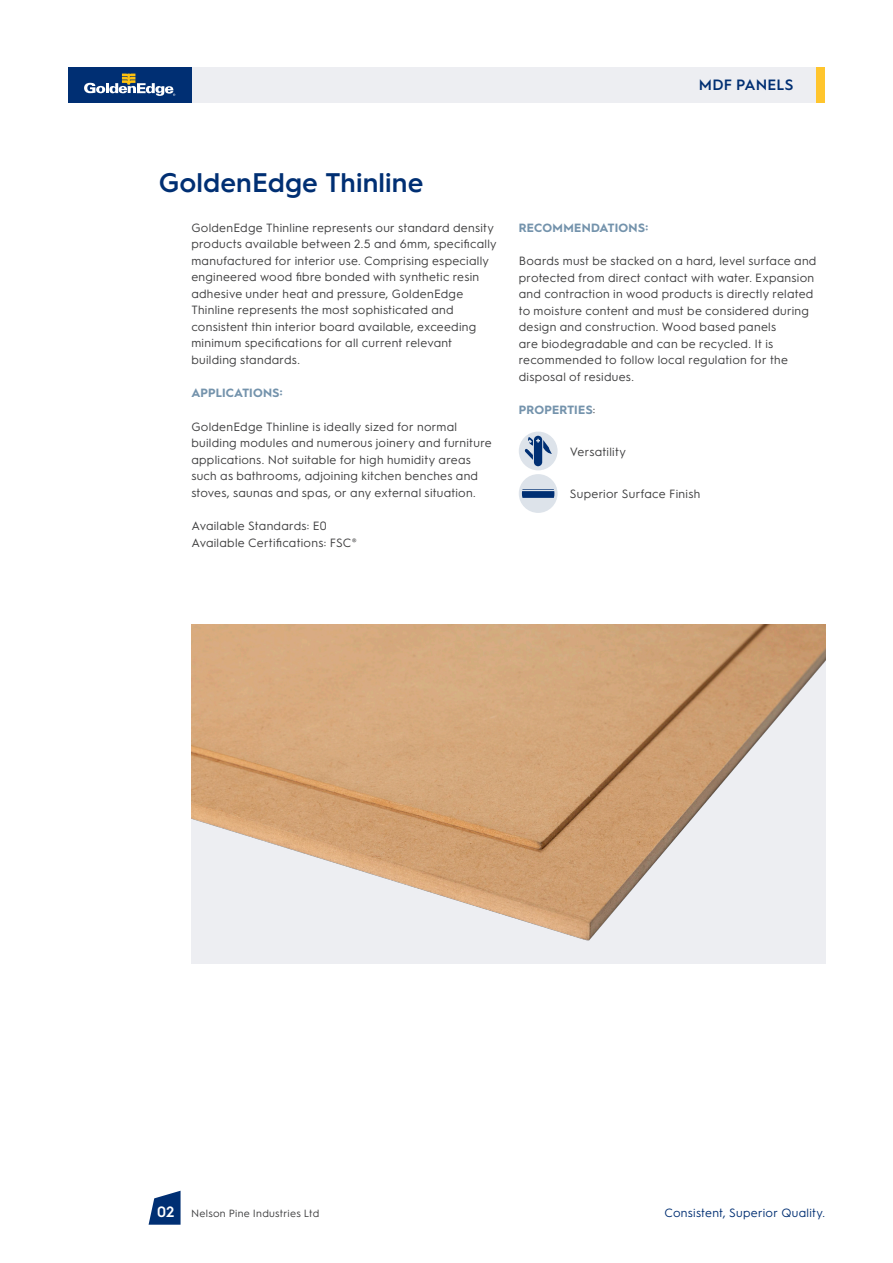
<style>
.page{position:relative;width:893px;height:1263px;background:#fff}
.page>*{position:absolute;margin:0;border:0;box-sizing:border-box;transform-origin:0 0}
.t1{font:600 27px "Hurme Geometric Sans 1";letter-spacing:.005em;color:#002f73}
.t2{font:600 15px "Hurme Geometric Sans 1";letter-spacing:.01em;color:#002f73}
.t3{font:600 15px "Hurme Geometric Sans 1";color:#fff}
.t4{font:12px/16.5px "Hurme Geometric Sans 1";letter-spacing:.02em;color:#3e3e3f}
.t5{font:700 12px "Hurme Geometric Sans 1";letter-spacing:.015em;color:#7493ac}
.t6{font:12px "Hurme Geometric Sans 1";letter-spacing:.025em;color:#002f73}
.t7{font:10.5px "Hurme Geometric Sans 1";letter-spacing:.025em;color:#3e3e3f}
.s1{font-weight:400;color:#3e3e3f}
</style>
<div class="page">
<div style="left:191px;top:67px;width:634px;height:35px;background:#edeef2"></div>
<div style="left:68px;top:67px;width:123px;height:35px;background:#002f73"></div>
<svg style="left:84px;top:74px;width:91px;height:22px"></svg>
<div style="left:816px;top:67px;width:9px;height:35px;background:#ffc52d"></div>
<svg style="left:149px;top:1191px;width:32px;height:34px"></svg>
<div style="left:519px;top:432px;width:39px;height:38px;background:#dde3ea;border-radius:50%"></div>
<svg style="left:524px;top:436px;width:28px;height:30px"></svg>
<div style="left:519px;top:474px;width:39px;height:39px;background:#dde3ea;border-radius:50%"></div>
<svg style="left:522px;top:489px;width:32px;height:9px"></svg>
<img style="left:191px;top:624px;width:634px;height:339px">
<p class="t2" style="left:699px;top:75px;width:96px">MDF PANELS</p>
<p class="t1" style="left:159px;top:163px;width:266px">GoldenEdge Thinline</p>
<p class="t4" style="left:191px;top:218px;width:307px">GoldenEdge Thinline represents our standard density products available between 2.5 and 6mm, specifically manufactured for interior use. Comprising especially engineered wood fibre bonded with synthetic resin adhesive under heat and pressure, GoldenEdge Thinline represents the most sophisticated and consistent thin interior board available, exceeding minimum specifications for all current relevant building standards.</p>
<p class="t5" style="left:191px;top:385px;width:93px">APPLICATIONS:</p>
<p class="t4" style="left:191px;top:417px;width:302px">GoldenEdge Thinline is ideally sized for normal building modules and numerous joinery and furniture applications. Not suitable for high humidity areas such as bathrooms, adjoining kitchen benches and stoves, saunas and spas, or any external situation.</p>
<p class="t4" style="left:191px;top:517px;width:167px">Available Standards: E0<br>Available Certifications: FSC®</p>
<p class="t5" style="left:519px;top:219px;width:131px">RECOMMENDATIONS:</p>
<p class="t4" style="left:519px;top:252px;width:299px">Boards must be stacked on a hard, level surface and protected from direct contact with water. Expansion and contraction in wood products is directly related to moisture content and must be considered during design and construction. Wood based panels<br>are biodegradable and can be recycled. It is recommended to follow local regulation for the disposal of residues.</p>
<p class="t5" style="left:519px;top:402px;width:78px">PROPERTIES<span class="s1">:</span></p>
<p class="t4" style="left:570px;top:443px;width:58px">Versatility</p>
<p class="t4" style="left:570px;top:485px;width:132px">Superior Surface Finish</p>
<p class="t3" style="left:157px;top:1201px;width:19px">02</p>
<p class="t7" style="left:191px;top:1206px;width:130px">Nelson Pine Industries Ltd</p>
<p class="t6" style="left:664px;top:1205px;width:162px">Consistent, Superior Quality.</p>
</div>
